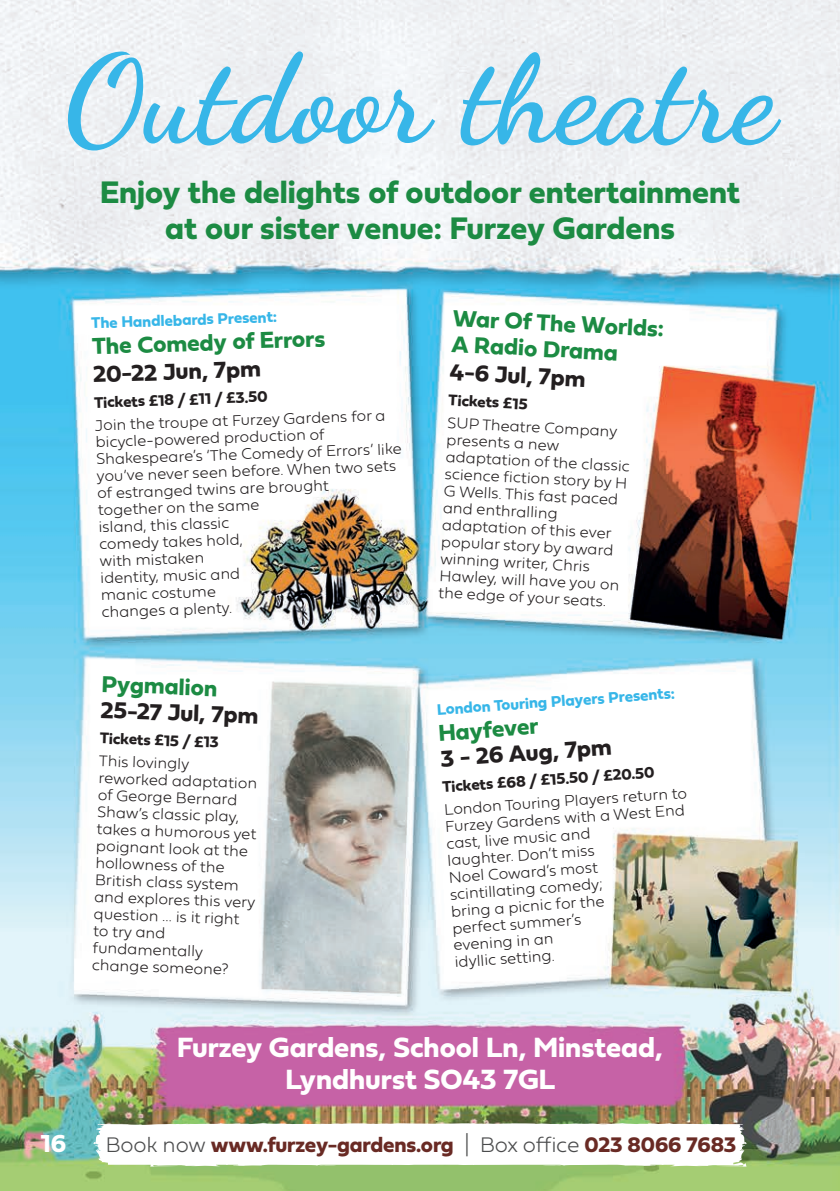
<style>
.page{position:relative;width:840px;height:1191px;background:#fff}
.page>*{position:absolute;margin:0;border:0;box-sizing:border-box;transform-origin:0 0}
.t1{font:122.8px "Dancing Script";color:#37b6e8}
.t2{font:32.4px/36px "Fieldwork Geo Bold";color:#1c8b43;text-align:center}
.t3{font:29px/31.4px "Fieldwork Geo Bold";color:#fff;text-align:center}
.t4{font:25.6px "Fieldwork Geo Bold";color:#fff}
.t5{font:24px/26px "Fieldwork Geo Bold";color:#1c8b43}
.t6{font:24px "Fieldwork Geo Bold";color:#231f20}
.t7{font:22px "Fieldwork Geo Bold";letter-spacing:-.005em;color:#692a24}
.t8{font:100 16px/17px "Fieldwork Geo";color:#231f20}
.t9{font:16px "Fieldwork Geo Bold";color:#231f20}
.t10{font:16px "Fieldwork Geo Bold";color:#37b6e8}
.s1{font-family:"Fieldwork Geo";font-weight:100;color:#4b4c4d}
</style>
<div class="page">
<img style="left:0;top:0;width:839px;height:1191px">
<svg style="left:92px;top:1123px;width:655px;height:43px"></svg>
<h1 class="t1" style="left:64px;top:5px;width:713px">Outdoor theatre</h1>
<h2 class="t2" style="left:100px;top:173px;width:641px">Enjoy the delights of outdoor entertainment at our sister venue: Furzey Gardens</h2>
<p class="t10" style="left:91px;top:310px;width:187px;rotate:-2deg">The Handlebards Present:</p>
<h3 class="t5" style="left:92px;top:332px;width:234px;rotate:-2deg">The Comedy of Errors</h3>
<h3 class="t6" style="left:92px;top:355px;width:169px;rotate:-2deg">20-22 Jun, 7pm</h3>
<p class="t9" style="left:94px;top:390px;width:175px;rotate:-2deg">Tickets £18 / £11 / £3.50</p>
<p class="t8" style="left:95px;top:416px;width:307px;rotate:-2deg">Join the troupe at Furzey Gardens for a bicycle-powered production of<br>Shakespeare’s ‘The Comedy of Errors’ like you’ve never seen before. When two sets of estranged twins are brought<br>together on the same<br>island, this classic<br>comedy takes hold,<br>with mistaken<br>identity, music and<br>manic costume<br>changes a plenty.</p>
<h3 class="t5" style="left:102px;top:670px;width:117px;rotate:2deg">Pygmalion</h3>
<h3 class="t6" style="left:101px;top:691px;width:159px;rotate:2deg">25-27 Jul, 7pm</h3>
<p class="t9" style="left:100px;top:725px;width:120px;rotate:2deg">Tickets £15 / £13</p>
<p class="t8" style="left:99px;top:751px;width:162px;rotate:2deg">This lovingly reworked adaptation of George Bernard<br>Shaw’s classic play, takes a humorous yet poignant look at the hollowness of the<br>British class system and explores this very question … is it right to try and fundamentally change someone?</p>
<h3 class="t5" style="left:453px;top:304px;width:213px;rotate:3deg">War Of The Worlds:<br>A Radio Drama</h3>
<h3 class="t6" style="left:451px;top:353px;width:137px;rotate:3deg">4-6 Jul, 7pm</h3>
<p class="t9" style="left:449px;top:387px;width:81px;rotate:3deg">Tickets £15</p>
<p class="t8" style="left:447px;top:413px;width:186px;rotate:3deg">SUP Theatre Company presents a new adaptation of the classic science fiction story by H<br>G Wells. This fast paced and enthralling adaptation of this ever popular story by award winning writer, Chris<br>Hawley, will have you on the edge of your seats.</p>
<p class="t10" style="left:436px;top:697px;width:240px;rotate:-4deg">London Touring Players Presents:</p>
<h3 class="t5" style="left:437px;top:719px;width:102px;rotate:-4deg">Hayfever</h3>
<h3 class="t6" style="left:439px;top:740px;width:173px;rotate:-4deg">3 - 26 Aug, 7pm</h3>
<p class="t9" style="left:441px;top:774px;width:214px;rotate:-4deg">Tickets £68 / £15.50 / £20.50</p>
<p class="t8" style="left:443px;top:800px;width:245px;rotate:-4deg">London Touring Players return to<br>Furzey Gardens with a West End cast, live music and<br>laughter. Don’t miss<br>Noel Coward’s most<br>scintillating comedy;<br>bring a picnic for the<br>perfect summer’s<br>evening in an<br>idyllic setting.</p>
<h3 class="t3" style="left:177px;top:1030px;width:486px">Furzey Gardens, School Ln, Minstead,<br>Lyndhurst SO43 7GL</h3>
<h3 class="t4" style="left:41px;top:1123px;width:27px">16</h3>
<h3 class="t7" style="left:105px;top:1127px;width:632px"><span class="s1">Book now</span> www.furzey-gardens.org <span class="s1">| Box office</span> 023 8066 7683</h3>
</div>
